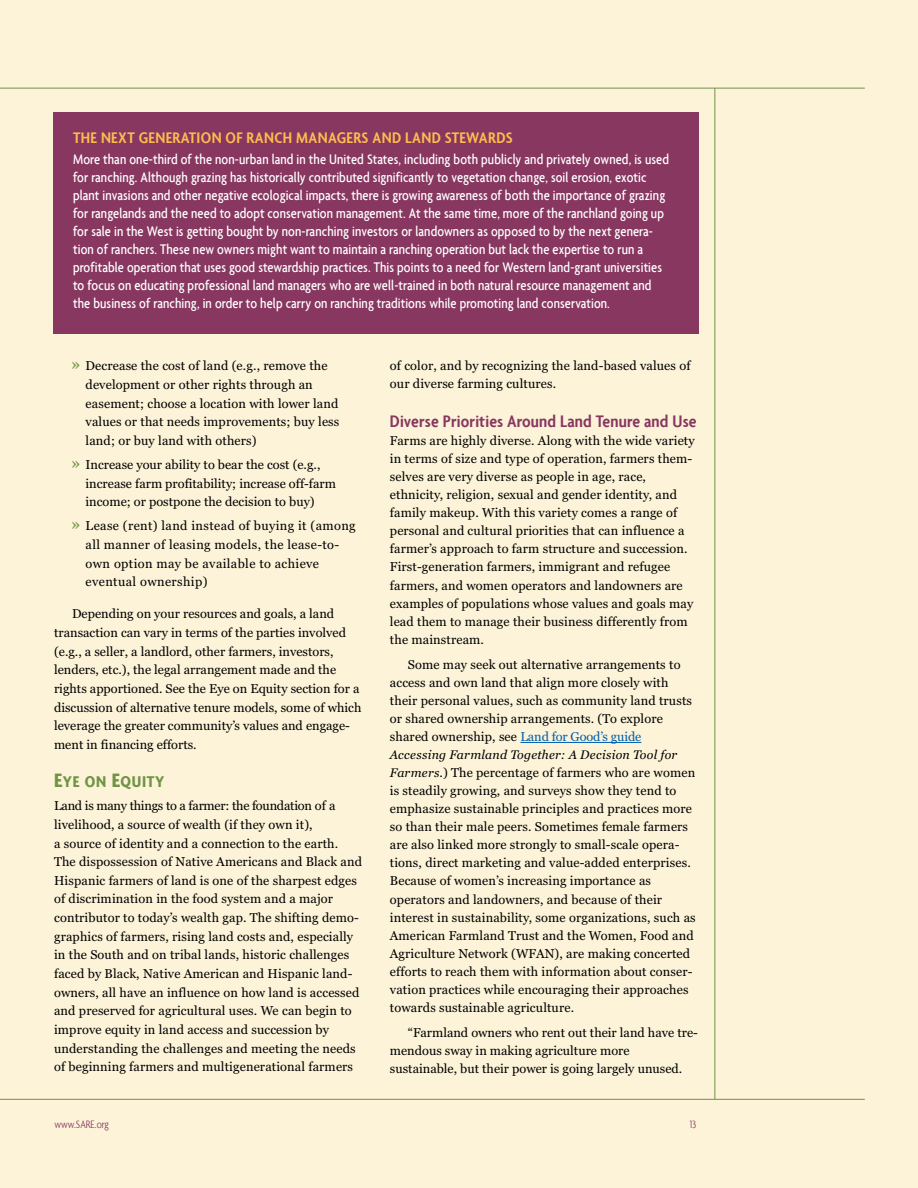
<style>
.page{position:relative;width:918px;height:1188px;background:#fcf3d8}
.page>*{position:absolute;margin:0;border:0;box-sizing:border-box;transform-origin:0 0}
.t1{font:600 condensed 18px "Agenda";letter-spacing:.01em;color:#883760;scale:1.05 1}
.t2{font:16.8px "Agenda Bold Condensed SC800";letter-spacing:.04em;color:#709345;scale:1.05 1}
.t3{font:600 condensed 16.5px "Agenda";letter-spacing:.02em;color:#fdbd4d;scale:1.06 1}
.t4{font:500 condensed 15px/18px "Agenda";letter-spacing:.01em;color:#fff}
.t5{font:12.75px/18.1px "Georgia Pro";letter-spacing:.01em;color:#000}
.t6{font:12.75px/18.6px "Georgia Pro";letter-spacing:.03em;color:#000}
.t7{font:italic 12.3px "Georgia Pro";letter-spacing:.015em;color:#000}
.t8{font:300 condensed 11.55px "Agenda";color:#883760}
.s1{font-size:18px;color:#709345}
.s2{font-size:21px}
.s3{color:#0061af}
.s4{font-style:italic;font-size:12.3px}
</style>
<div class="page">
<hr style="left:0;top:1099px;width:865px;height:1px;background:#709345">
<hr style="left:0;top:88px;width:865px;height:1px;background:#709345">
<hr style="left:714px;top:88px;width:1px;height:1011px;background:#709345">
<hr style="left:520px;top:742px;width:121px;height:1px;background:#0061af">
<div style="left:53px;top:112px;width:645px;height:222px;background:#883760"></div>
<p class="t3" style="left:73px;top:128px;width:416px">THE NEXT GENERATION OF RANCH MANAGERS AND LAND STEWARDS</p>
<p class="t4" style="left:73px;top:150px;width:597px">More than one-third of the non-urban land in the United States, including both publicly and privately owned, is used for ranching. Although grazing has historically contributed significantly to vegetation change, soil erosion, exotic plant invasions and other negative ecological impacts, there is growing awareness of both the importance of grazing for rangelands and the need to adopt conservation management. At the same time, more of the ranchland going up for sale in the West is getting bought by non-ranching investors or landowners as opposed to by the next genera&shy;tion of ranchers. These new owners might want to maintain a ranching operation but lack the expertise to run a profitable operation that uses good stewardship practices. This points to a need for Western land-grant universities to focus on educating professional land managers who are well-trained in both natural resource management and the business of ranching, in order to help carry on ranching traditions while promoting land conservation.</p>
<p class="t5" style="left:86px;top:357px;width:255px;line-height:18.6px;text-indent:-15px"><span class="s1">»</span> Decrease the cost of land (e.g., remove the development or other rights through an easement; choose a location with lower land values or that needs improvements; buy less land; or buy land with others)</p>
<p class="t5" style="left:86px;top:456px;width:252px;line-height:18.6px;text-indent:-15px"><span class="s1">»</span> Increase your ability to bear the cost (e.g., increase farm profitability; increase off-farm income; or postpone the decision to buy)</p>
<p class="t6" style="left:86px;top:517px;width:272px;text-indent:-15px"><span class="s1">»</span> Lease (rent) land instead of buying it (among all manner of leasing models, the lease-to&shy;own option may be available to achieve eventual ownership)</p>
<p class="t5" style="left:54px;top:605px;width:309px;line-height:18.6px;text-indent:18px">Depending on your resources and goals, a land transaction can vary in terms of the parties involved (e.g., a seller, a landlord, other farmers, investors, lenders, etc.), the legal arrangement made and the rights apportioned. See the Eye on Equity section for a discussion of alternative tenure models, some of which leverage the greater community’s values and engage&shy;ment in financing efforts.</p>
<h2 class="t2" style="left:54px;top:772px;width:107px"><span class="s2">E</span>YE ON <span class="s2">E</span>QUITY</h2>
<p class="t5" style="left:54px;top:797px;width:310px;line-height:18.6px">Land is many things to a farmer: the foundation of a livelihood, a source of wealth (if they own it),<br>a source of identity and a connection to the earth.<br>The dispossession of Native Americans and Black and Hispanic farmers of land is one of the sharpest edges of discrimination in the food system and a major contributor to today’s wealth gap. The shifting demo&shy;graphics of farmers, rising land costs and, especially in the South and on tribal lands, historic challenges faced by Black, Native American and Hispanic land&shy;owners, all have an influence on how land is accessed and preserved for agricultural uses. We can begin to improve equity in land access and succession by understanding the challenges and meeting the needs of beginning farmers and multigenerational farmers</p>
<p class="t5" style="left:390px;top:357px;width:302px">of color, and by recognizing the land-based values of our diverse farming cultures.</p>
<h1 class="t1" style="left:390px;top:411px;width:294px">Diverse Priorities Around Land Tenure and Use</h1>
<p class="t5" style="left:390px;top:432px;width:306px">Farms are highly diverse. Along with the wide variety in terms of size and type of operation, farmers them&shy;selves are very diverse as people in age, race, ethnicity, religion, sexual and gender identity, and family makeup. With this variety comes a range of personal and cultural priorities that can influence a farmer’s approach to farm structure and succession.<br>First-generation farmers, immigrant and refugee farmers, and women operators and landowners are examples of populations whose values and goals may lead them to manage their business differently from the mainstream.</p>
<p class="t5" style="left:390px;top:656px;width:304px;text-indent:18px">Some may seek out alternative arrangements to access and own land that align more closely with their personal values, such as community land trusts or shared ownership arrangements. (To explore shared ownership, see <span class="s3">Land for Good’s guide</span></p>
<p class="t7" style="left:390px;top:748px;width:289px">Accessing Farmland Together: A Decision Tool for</p>
<p class="t5" style="left:390px;top:764px;width:307px"><span class="s4">Farmers</span>.) The percentage of farmers who are women is steadily growing, and surveys show they tend to emphasize sustainable principles and practices more so than their male peers. Sometimes female farmers are also linked more strongly to small-scale opera&shy;tions, direct marketing and value-added enterprises.<br>Because of women’s increasing importance as operators and landowners, and because of their interest in sustainability, some organizations, such as American Farmland Trust and the Women, Food and Agriculture Network (WFAN), are making concerted efforts to reach them with information about conser&shy;vation practices while encouraging their approaches towards sustainable agriculture.</p>
<p class="t5" style="left:390px;top:1024px;width:310px;text-indent:18px">“Farmland owners who rent out their land have tre&shy;mendous sway in making agriculture more sustainable, but their power is going largely unused.</p>
<p class="t8" style="left:54px;top:1118px;width:56px">www.SARE.org</p>
<p class="t8" style="left:690px;top:1118px;width:8px">13</p>
</div>
